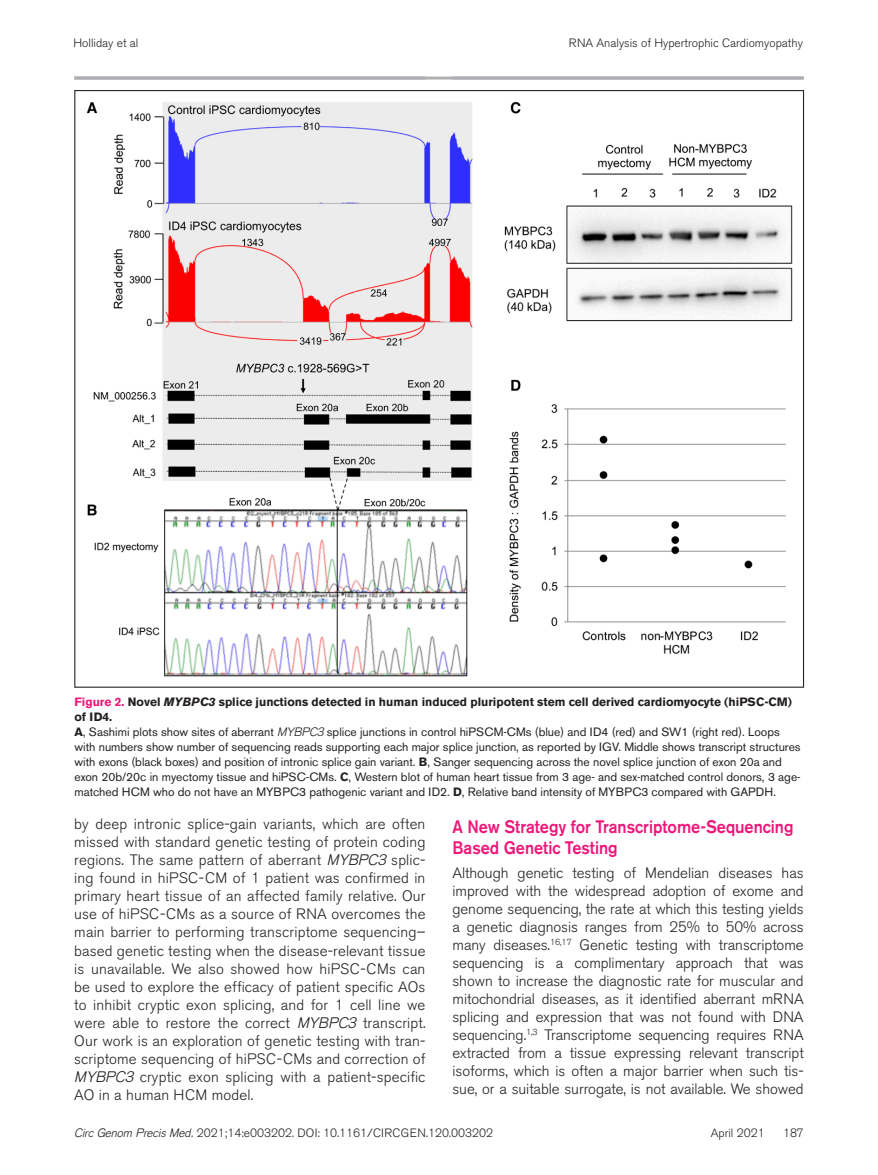
<style>
.page{position:relative;width:878px;height:1175px;background:#fff}
.page>*{position:absolute;margin:0;border:0;box-sizing:border-box;transform-origin:0 0}
.t1{font:500 18px/21px "Akzidenz Grotesk BE";color:#ee177a;scale:.9 1}
.t2{font:300 15px/18px "Akzidenz Grotesk BE";letter-spacing:-.005em;color:#231f20;text-align:justify}
.t3{font:12px/15px "Akzidenz Grotesk BE";color:#231f20}
.t4{font:300 12px "Akzidenz Grotesk BE";color:#231f20}
.s1{font-weight:700;color:#ee177a}
.s2{font-weight:700}
.s3{font-weight:700;font-style:italic}
.s4{font-family:"Akzidenz Grotesk";font-weight:300;font-style:italic}
.s5{font-family:"Akzidenz Grotesk";font-style:italic}
</style>
<div class="page">
<hr style="left:74px;top:76px;width:729px;height:4px;background:#b9babe">
<svg style="left:74px;top:90px;width:730px;height:598px"></svg>
<p class="t4" style="left:74px;top:36px;width:66px">Holliday et al</p>
<p class="t4" style="left:568px;top:36px;width:236px">RNA Analysis of Hypertrophic Cardiomyopathy</p>
<p class="t3" style="left:74px;top:694px;width:727px"><span class="s1">Figure 2.</span> <span class="s2">Novel</span> <span class="s3">MYBPC3</span> <span class="s2">splice junctions detected in human induced pluripotent stem cell derived cardiomyocyte (hiPSC-CM) of ID4.<br>A</span>, Sashimi plots show sites of aberrant <span class="s4">MYBPC3</span> splice junctions in control hiPSCM-CMs (blue) and ID4 (red) and SW1 (right red). Loops with numbers show number of sequencing reads supporting each major splice junction, as reported by IGV. Middle shows transcript structures with exons (black boxes) and position of intronic splice gain variant. <span class="s2">B</span>, Sanger sequencing across the novel splice junction of exon 20a and exon 20b/20c in myectomy tissue and hiPSC-CMs. <span class="s2">C</span>, Western blot of human heart tissue from 3 age- and sex-matched control donors, 3 age&shy;matched HCM who do not have an MYBPC3 pathogenic variant and ID2. <span class="s2">D</span>, Relative band intensity of MYBPC3 compared with GAPDH.</p>
<p class="t2" style="left:74px;top:815px;width:353px">by deep intronic splice-gain variants, which are often missed with standard genetic testing of protein coding regions. The same pattern of aberrant <span class="s5">MYBPC3</span> splic&shy;ing found in hiPSC-CM of 1 patient was confirmed in primary heart tissue of an affected family relative. Our use of hiPSC-CMs as a source of RNA overcomes the main barrier to performing transcriptome sequencing– based genetic testing when the disease-relevant tissue is unavailable. We also showed how hiPSC-CMs can be used to explore the efficacy of patient specific AOs to inhibit cryptic exon splicing, and for 1 cell line we were able to restore the correct <span class="s5">MYBPC3</span> transcript.<br>Our work is an exploration of genetic testing with tran&shy;scriptome sequencing of hiPSC-CMs and correction of <span class="s5">MYBPC3</span> cryptic exon splicing with a patient-specific AO in a human HCM model.</p>
<p class="t1" style="left:452px;top:815px;width:380px">A New Strategy for Transcriptome-Sequencing<br>Based Genetic Testing</p>
<p class="t2" style="left:452px;top:863px;width:353px">Although genetic testing of Mendelian diseases has improved with the widespread adoption of exome and genome sequencing, the rate at which this testing yields a genetic diagnosis ranges from 25% to 50% across many diseases.<sup>16,17</sup> Genetic testing with transcriptome sequencing is a complimentary approach that was shown to increase the diagnostic rate for muscular and mitochondrial diseases, as it identified aberrant mRNA splicing and expression that was not found with DNA sequencing.<sup>1,3</sup> Transcriptome sequencing requires RNA extracted from a tissue expressing relevant transcript isoforms, which is often a major barrier when such tis&shy;sue, or a suitable surrogate, is not available. We showed</p>
<p class="t4" style="left:74px;top:1126px;width:420px"><span class="s5">Circ Genom Precis Med.</span> 2021;14:e003202. DOI: 10.1161/CIRCGEN.120.003202</p>
<p class="t4" style="left:710px;top:1126px;width:55px">April 2021</p>
<p class="t4" style="left:783px;top:1126px;width:22px">187</p>
</div>
